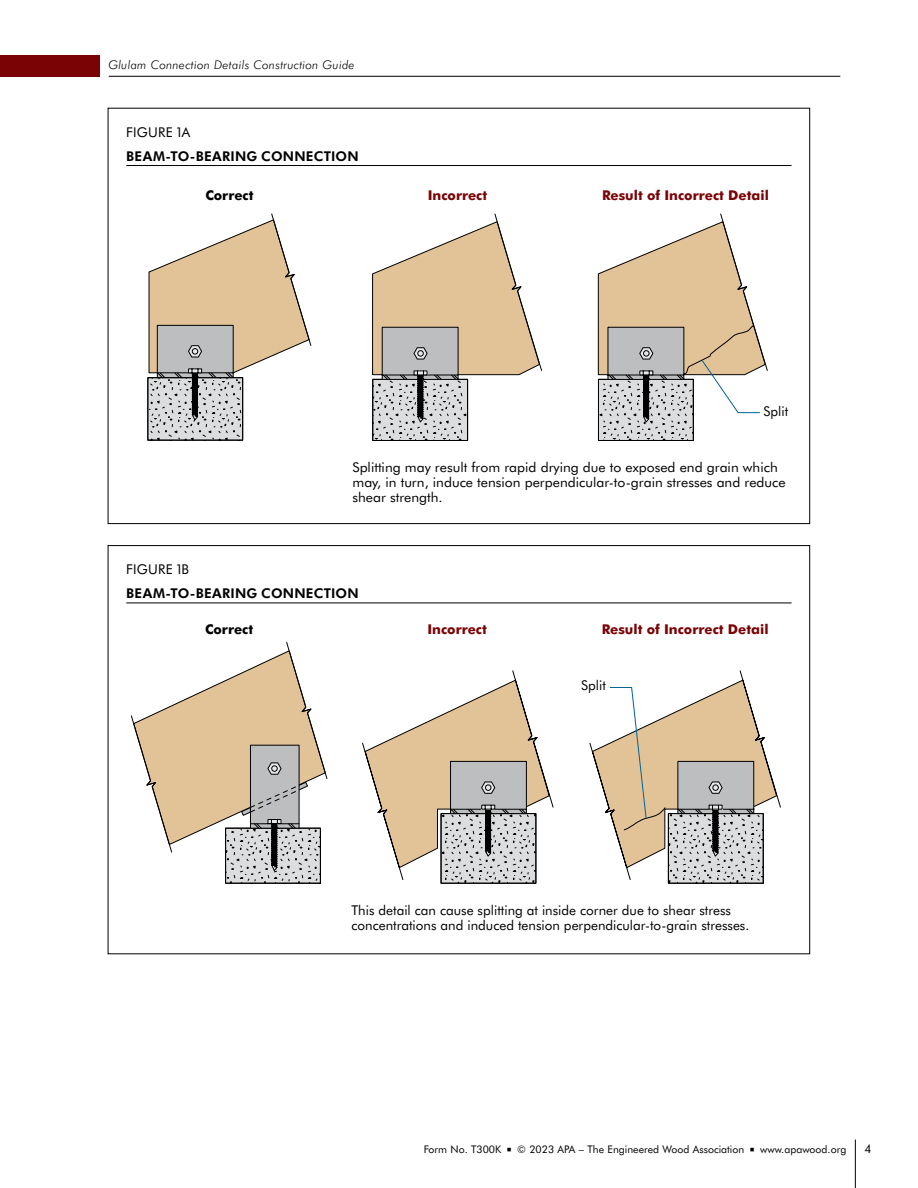
<style>
.page{position:relative;width:918px;height:1188px;background:#fff}
.page>*{position:absolute;margin:0;border:0;box-sizing:border-box;transform-origin:0 0}
.t1{font:13.5px/15px "Futura BT";color:#000}
.t2{font:800 13.5px "Futura BT";color:#7a0306}
.t3{font:700 13.5px "Futura BT";letter-spacing:.02em;color:#000}
.t4{font:13.5px "Futura BT";letter-spacing:.02em;color:#000}
.t5{font:800 13.5px "Futura BT";color:#000}
.t6{font:italic 300 12px "Futura BT";letter-spacing:.02em;color:#000}
.t7{font:12px "Futura BT";color:#000}
.t8{font:10.5px "Futura BT";color:#000}
</style>
<div class="page">
<hr style="left:126px;top:165px;width:666px;height:1px;background:#000">
<svg style="left:148px;top:378px;width:95px;height:62px;background:#c0c1c2"></svg>
<svg style="left:373px;top:423px;width:95px;height:18px;background:#bcbdbe"></svg>
<svg style="left:598px;top:423px;width:96px;height:18px;background:#bbbcbd"></svg>
<svg style="left:149px;top:214px;width:162px;height:207px"></svg>
<svg style="left:372px;top:214px;width:170px;height:209px"></svg>
<svg style="left:598px;top:214px;width:170px;height:209px"></svg>
<hr style="left:126px;top:603px;width:666px;height:1px;background:#000">
<svg style="left:225px;top:871px;width:96px;height:12px"></svg>
<svg style="left:668px;top:880px;width:95px;height:3px"></svg>
<svg style="left:441px;top:880px;width:95px;height:3px"></svg>
<svg style="left:362px;top:670px;width:192px;height:210px"></svg>
<svg style="left:131px;top:642px;width:196px;height:229px"></svg>
<hr style="left:251px;top:824px;width:48px;height:1px;background:#000">
<svg style="left:589px;top:670px;width:192px;height:210px"></svg>
<hr style="left:855px;top:1140px;width:1px;height:48px;background:#000">
<hr style="left:109px;top:76px;width:731px;height:1px;background:#000">
<div style="left:0;top:55px;width:100px;height:21px;background:#7a0306"></div>
<p class="t6" style="left:108px;top:56px;width:248px">Glulam Connection Details Construction Guide</p>
<p class="t4" style="left:126px;top:123px;width:65px">FIGURE 1A</p>
<p class="t3" style="left:126px;top:147px;width:234px">BEAM-TO-BEARING CONNECTION</p>
<p class="t5" style="left:205px;top:185px;width:50px">Correct</p>
<p class="t2" style="left:428px;top:185px;width:61px">Incorrect</p>
<p class="t2" style="left:602px;top:185px;width:168px">Result of Incorrect Detail</p>
<p class="t1" style="left:764px;top:403px;width:26px">Split</p>
<p class="t1" style="left:352px;top:459px;width:435px">Splitting may result from rapid drying due to exposed end grain which may, in turn, induce tension perpendicular-to-grain stresses and reduce shear strength .</p>
<p class="t4" style="left:126px;top:560px;width:64px">FIGURE 1B</p>
<p class="t3" style="left:126px;top:584px;width:234px">BEAM-TO-BEARING CONNECTION</p>
<p class="t5" style="left:205px;top:619px;width:50px">Correct</p>
<p class="t2" style="left:427px;top:619px;width:61px">Incorrect</p>
<p class="t2" style="left:602px;top:619px;width:168px">Result of Incorrect Detail</p>
<p class="t1" style="left:581px;top:678px;width:26px">Split</p>
<p class="t1" style="left:351px;top:902px;width:400px">This detail can cause splitting at inside corner due to shear stress concentrations and induced tension perpendicular-to-grain stresses .</p>
<p class="t8" style="left:424px;top:1142px;width:424px">Form No. T300K ▪ © 2023 APA – The Engineered Wood Association ▪ www.apawood.org</p>
<p class="t7" style="left:864px;top:1141px;width:9px">4</p>
</div>
